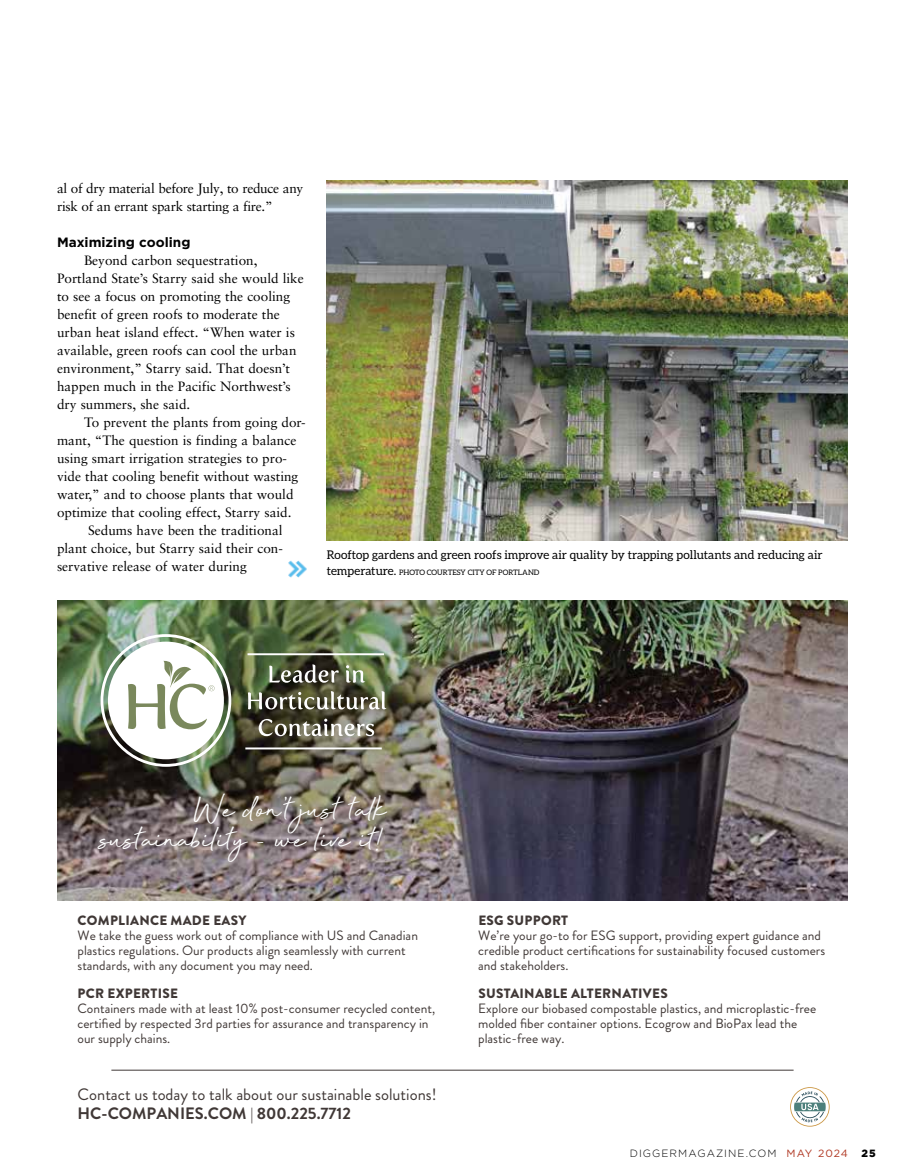
<style>
.page{position:relative;width:905px;height:1175px;background:#fff}
.page>*{position:absolute;margin:0;border:0;box-sizing:border-box;transform-origin:0 0}
.t1{font:39px/30px "Beyond Infinity";color:#fff;text-align:right}
.t2{font:16.5px/18.9px "Brandon Grotesque";color:#403836}
.t3{font:13.5px/18px "Sabon LT Pro";color:#000}
.t4{font:13.5px/15px "Brandon Grotesque";color:#403836}
.t5{font:13.5px/18px "Sabon LT Pro";letter-spacing:-.02em;color:#000}
.t6{font:900 13.5px "Brandon Grotesque";letter-spacing:.02em;color:#403836}
.t7{font:700 13.5px "Gotham";color:#000}
.t8{font:12px "Aleo";color:#000}
.t9{font:300 10.5px "Gotham";letter-spacing:.1em;color:#000}
.t10{font:900 10.5px "Gotham";color:#000}
.t11{font:7.5px "Aleo";color:#000}
.s1{font-size:12px}
.s2{font-weight:700}
.s3{font-size:15px}
.s4{font-weight:400;color:#b03823}
</style>
<div class="page">
<svg style="left:790px;top:1087px;width:39px;height:39px"></svg>
<hr style="left:111px;top:1069px;width:682px;height:1px;background:#403836">
<img style="left:57px;top:600px;width:790px;height:300px">
<img style="left:101px;top:634px;width:130px;height:132px">
<svg style="left:269px;top:664px;width:69px;height:18px"></svg>
<svg style="left:346px;top:665px;width:19px;height:17px"></svg>
<svg style="left:248px;top:691px;width:138px;height:18px"></svg>
<svg style="left:259px;top:718px;width:115px;height:18px"></svg>
<hr style="left:245px;top:747px;width:137px;height:2px;background:#fff">
<hr style="left:247px;top:653px;width:137px;height:2px;background:#fff">
<img style="left:327px;top:180px;width:520px;height:360px">
<img style="left:288px;top:560px;width:19px;height:18px">
<p class="t5" style="left:57px;top:179px;width:248px">al of dry material before July, to reduce any risk of an errant spark starting a fire.”</p>
<p class="t7" style="left:57px;top:233px;width:135px">Maximizing cooling</p>
<p class="t3" style="left:57px;top:251px;width:248px;text-indent:27px">Beyond carbon sequestration, Portland State’s Starry said she would like to see a focus on promoting the cooling benefit of green roofs to moderate the urban heat island effect. “When water is available, green roofs can cool the urban environment,” Starry said. That doesn’t happen much in the Pacific Northwest’s dry summers, she said.</p>
<p class="t3" style="left:84px;top:412px;width:223px">To prevent the plants from going dor-</p>
<p class="t3" style="left:57px;top:430px;width:241px">mant, “The question is finding a balance</p>
<p class="t3" style="left:57px;top:448px;width:231px">using smart irrigation strategies to pro-</p>
<p class="t3" style="left:57px;top:466px;width:243px">vide that cooling benefit without wasting</p>
<p class="t3" style="left:57px;top:484px;width:238px">water,” and to choose plants that would</p>
<p class="t3" style="left:57px;top:502px;width:236px">optimize that cooling effect, Starry said.</p>
<p class="t3" style="left:88px;top:520px;width:196px">Sedums have been the traditional</p>
<p class="t3" style="left:57px;top:538px;width:227px">plant choice, but Starry said their con-</p>
<p class="t3" style="left:57px;top:556px;width:191px">servative release of water during</p>
<p class="t8" style="left:327px;top:548px;width:497px">Rooftop gardens and green roofs improve air quality by trapping pollutants and reducing air</p>
<p class="t11" style="left:327px;top:567px;width:214px"><span class="s1">temperature.</span> PHOTO COURTESY CITY OF PORTLAND</p>
<h1 class="t1" style="left:100px;top:796px;width:288px">We don't just talk sustainability - we live it!</h1>
<p class="t6" style="left:78px;top:910px;width:170px">COMPLIANCE MADE EASY</p>
<p class="t4" style="left:77px;top:927px;width:342px">We take the guess work out of compliance with US and Canadian plastics regulations. Our products align seamlessly with current standards, with any document you may need.</p>
<p class="t6" style="left:78px;top:984px;width:102px">PCR EXPERTISE</p>
<p class="t4" style="left:77px;top:1001px;width:359px">Containers made with at least 10% post-consumer recycled content, certified by respected 3rd parties for assurance and transparency in our supply chains.</p>
<p class="t2" style="left:77px;top:1084px;width:360px">Contact us today to talk about our sustainable solutions!<br><span class="s2">HC-COMPANIES.COM</span> <span class="s3">|</span> <span class="s2">800.225.7712</span></p>
<p class="t6" style="left:478px;top:910px;width:91px">ESG SUPPORT</p>
<p class="t4" style="left:478px;top:927px;width:348px">We’re your go-to for ESG support, providing expert guidance and credible product certifications for sustainability focused customers and stakeholders.</p>
<p class="t6" style="left:478px;top:984px;width:191px">SUSTAINABLE ALTERNATIVES</p>
<p class="t4" style="left:478px;top:1001px;width:339px">Explore our biobased compostable plastics, and microplastic-free molded fiber container options. Ecogrow and BioPax lead the plastic-free way.</p>
<p class="t9" style="left:629px;top:1146px;width:220px">DIGGERMAGAZINE.COM <span class="s4">MAY 2024</span></p>
<p class="t10" style="left:861px;top:1145px;width:16px">25</p>
</div>
